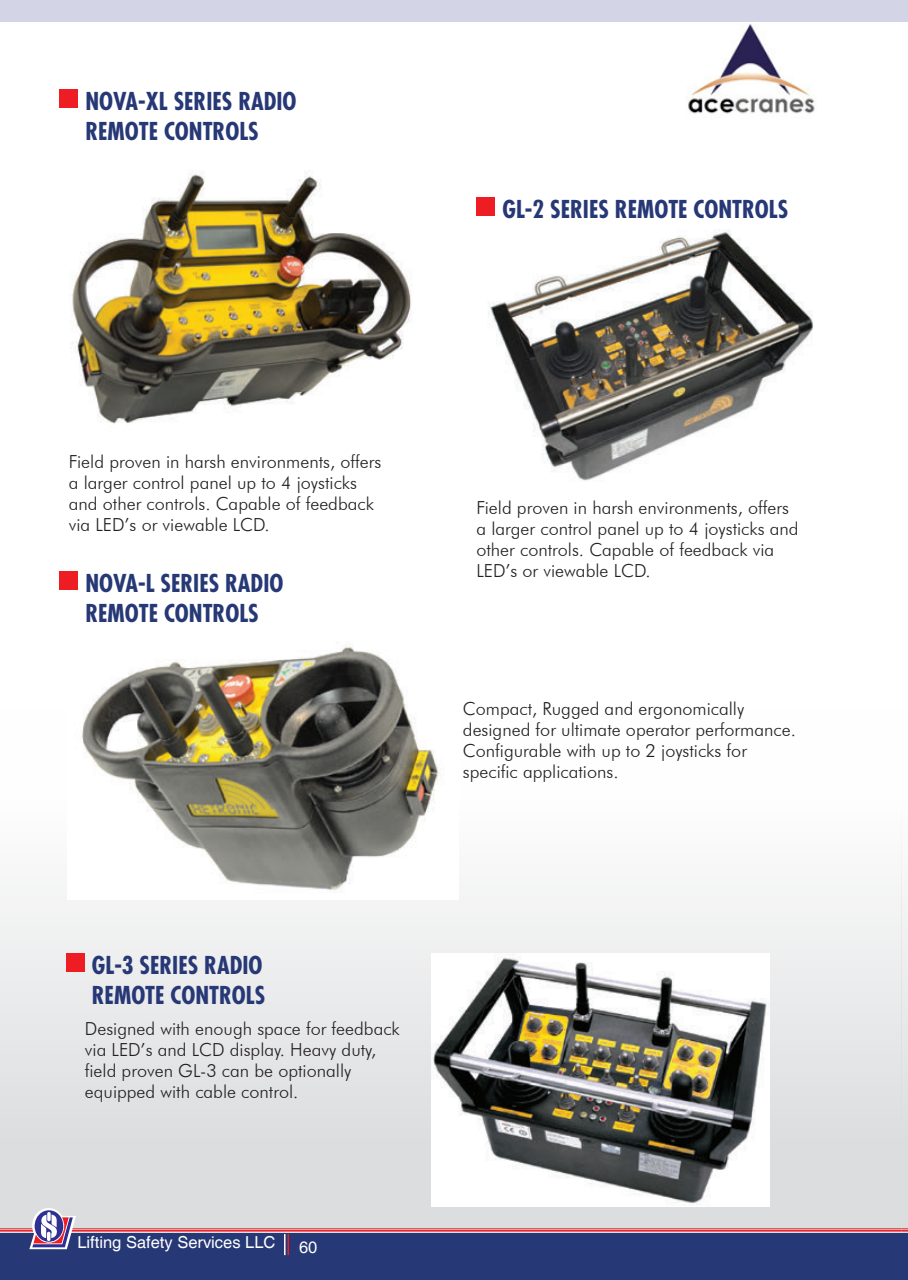
<style>
.page{position:relative;width:908px;height:1280px;background:#fff}
.page>*{position:absolute;margin:0;border:0;box-sizing:border-box;transform-origin:0 0}
.Sub_Heading{font:700 condensed 24px/30px "Futura Std";color:#263875}
.Body{font:300 18px/21px "Futura BT";color:#231f20}
.t1{font:16.5px "Helvetica";color:#fff}
</style>
<div class="page">
<svg style="left:901px;top:841px;width:7px;height:392px;fill:#e5e6e7"></svg>
<div style="left:0;top:711px;width:901px;height:553px;background:linear-gradient(to bottom,#fff,#d5d3d6)"></div>
<div style="left:901px;top:1233px;width:7px;height:47px;background:#263875"></div>
<div style="left:0;top:1233px;width:901px;height:47px;background:#263875"></div>
<svg style="left:901px;top:1228px;width:7px;height:3px"></svg>
<hr style="left:0;top:1228px;width:901px;height:1px;background:#ee1d23">
<hr style="left:0;top:1230px;width:901px;height:1px;background:#ee1d23">
<svg style="left:29px;top:1206px;width:47px;height:43px"></svg>
<hr style="left:287px;top:1234px;width:2px;height:21px;background:#ee1d23">
<svg style="left:284px;top:1234px;width:1px;height:21px"></svg>
<div style="left:0;top:0;width:901px;height:21px;background:#d4d4e7"></div>
<div style="left:901px;top:0;width:7px;height:21px;background:#d4d4e7"></div>
<div style="left:60px;top:90px;width:18px;height:18px;background:#ee1d23"></div>
<div style="left:60px;top:571px;width:18px;height:19px;background:#ee1d23"></div>
<div style="left:476px;top:198px;width:19px;height:18px;background:#ee1d23"></div>
<div style="left:66px;top:954px;width:19px;height:18px;background:#ee1d23"></div>
<img style="left:72px;top:170px;width:339px;height:254px">
<img style="left:488px;top:229px;width:325px;height:252px">
<img style="left:67px;top:642px;width:392px;height:258px">
<img style="left:432px;top:954px;width:338px;height:252px">
<img style="left:688px;top:24px;width:127px;height:90px">
<p class="Sub_Heading" style="left:85px;top:86px;width:213px">NOVA-XL SERIES RADIO<br>REMOTE CONTROLS</p>
<p class="Sub_Heading" style="left:502px;top:194px;width:287px">GL-2 SERIES REMOTE CONTROLS</p>
<p class="Body" style="left:69px;top:451px;width:314px">Field proven in harsh environments, offers a larger control panel up to 4 joysticks and other controls. Capable of feedback via LED’s or viewable LCD.</p>
<p class="Sub_Heading" style="left:85px;top:568px;width:199px">NOVA-L SERIES RADIO</p>
<p class="Sub_Heading" style="left:85px;top:598px;width:175px">REMOTE CONTROLS</p>
<p class="Body" style="left:476px;top:497px;width:324px">Field proven in harsh environments, offers a larger control panel up to 4 joysticks and other controls. Capable of feedback via LED’s or viewable LCD.</p>
<p class="Body" style="left:463px;top:698px;width:334px">Compact, Rugged and ergonomically designed for ultimate operator performance.<br>Configurable with up to 2 joysticks for specific applications.</p>
<p class="Sub_Heading" style="left:92px;top:950px;width:175px">GL-3 SERIES RADIO<br>REMOTE CONTROLS</p>
<p class="Body" style="left:85px;top:1018px;width:316px">Designed with enough space for feedback via LED’s and LCD display. Heavy duty, field proven GL-3 can be optionally equipped with cable control.</p>
<p class="t1" style="left:77px;top:1233px;width:200px">Lifting Safety Services LLC</p>
<p class="t1" style="left:299px;top:1238px;width:20px">60</p>
</div>
